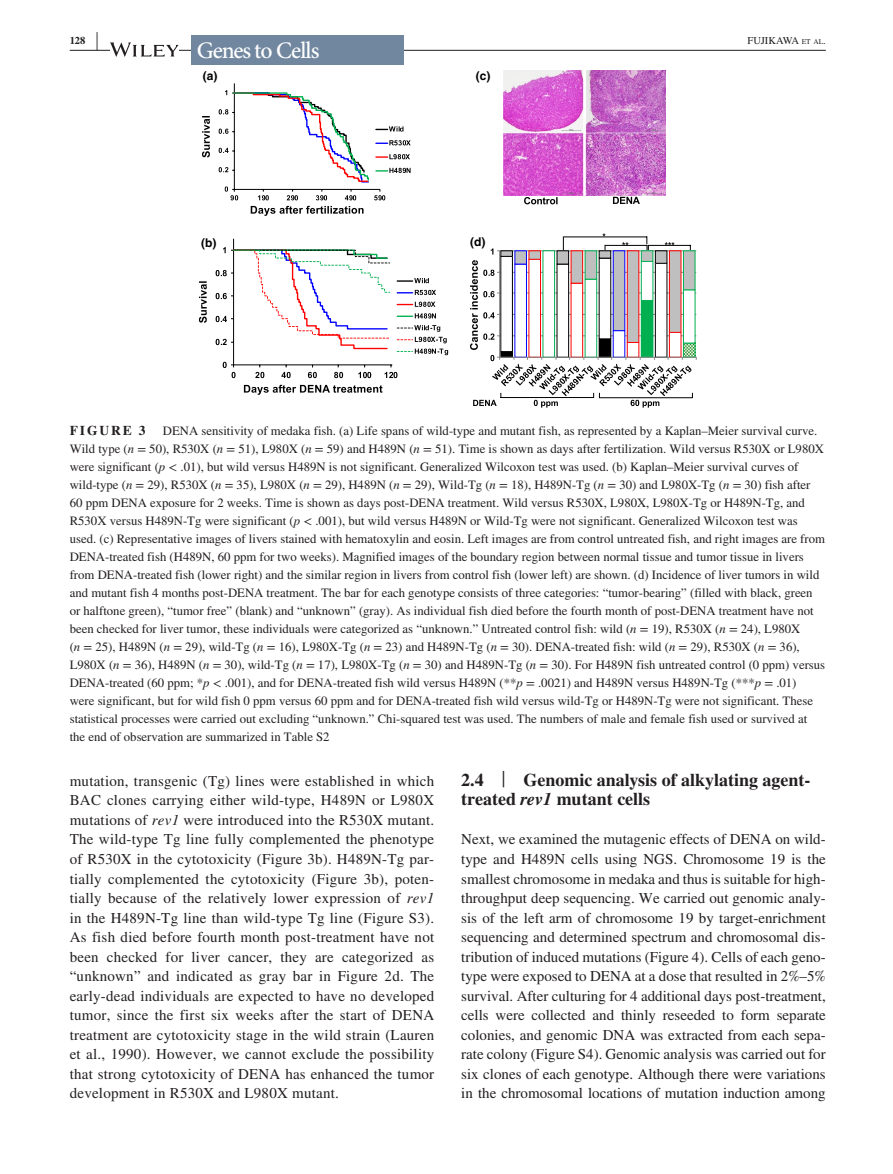
<style>
.page{position:relative;width:893px;height:1174px;background:#fff}
.page>*{position:absolute;margin:0;border:0;box-sizing:border-box;transform-origin:0 0}
.t1{font:700 25.95px "STIX";color:#231f20;scale:.36 1}
.t2{font:500 23.7px "Minion Pro";letter-spacing:-.045em;color:#fff}
.t3{font:700 18px/19.5px "STIX";color:#231f20}
.t4{font:15px/19.5px "STIX";letter-spacing:.01em;color:#231f20;text-align:justify}
.t5{font:700 13.5px "STIX";letter-spacing:.14em;color:#231f20}
.t6{font:12.75px/18px "STIX";color:#231f20}
.t7{font:700 12px "Helvetica";color:#000}
.t8{font:10.5px "STIX";color:#231f20}
.t9{font:700 10.5px "STIX";color:#231f20}
.s1{font-size:7.35px}
.s2{font-style:italic}
.s3{font-weight:400;font-size:23.7px}
</style>
<div class="page">
<hr style="left:70px;top:50px;width:756px;height:1px;background:#231f20">
<svg style="left:110px;top:42px;width:69px;height:15px"></svg>
<div style="left:191px;top:35px;width:213px;height:30px;background:#7187a0"></div>
<svg style="left:524px;top:197px;width:34px;height:7px"></svg>
<svg style="left:613px;top:197px;width:27px;height:7px"></svg>
<hr style="left:234px;top:83px;width:1px;height:106px;background:#000">
<svg style="left:202px;top:116px;width:8px;height:41px"></svg>
<svg style="left:251px;top:206px;width:113px;height:10px"></svg>
<svg style="left:219px;top:90px;width:192px;height:110px"></svg>
<hr style="left:233px;top:239px;width:1px;height:126px;background:#000">
<hr style="left:234px;top:364px;width:158px;height:1px;background:#000">
<svg style="left:216px;top:247px;width:174px;height:103px"></svg>
<svg style="left:223px;top:362px;width:13px;height:16px"></svg>
<svg style="left:255px;top:365px;width:9px;height:13px"></svg>
<svg style="left:281px;top:365px;width:10px;height:13px"></svg>
<svg style="left:308px;top:365px;width:9px;height:13px"></svg>
<svg style="left:334px;top:365px;width:9px;height:13px"></svg>
<svg style="left:358px;top:365px;width:13px;height:13px"></svg>
<svg style="left:385px;top:365px;width:12px;height:13px"></svg>
<svg style="left:199px;top:281px;width:8px;height:42px"></svg>
<svg style="left:244px;top:385px;width:139px;height:10px"></svg>
<svg style="left:397px;top:278px;width:32px;height:5px"></svg>
<svg style="left:397px;top:290px;width:39px;height:5px"></svg>
<svg style="left:397px;top:302px;width:38px;height:5px"></svg>
<svg style="left:397px;top:313px;width:39px;height:5px"></svg>
<svg style="left:397px;top:325px;width:51px;height:30px"></svg>
<hr style="left:500px;top:250px;width:196px;height:1px;background:#898989">
<svg style="left:500px;top:256px;width:13px;height:96px"></svg>
<div style="left:542px;top:250px;width:13px;height:107px;border:1px solid #00b050"></div>
<svg style="left:599px;top:258px;width:12px;height:2px"></svg>
<div style="left:501px;top:251px;width:11px;height:5px;background:#bfbfbf"></div>
<div style="left:500px;top:250px;width:13px;height:7px;border:1px solid #000"></div>
<div style="left:515px;top:251px;width:11px;height:13px;background:#bfbfbf"></div>
<div style="left:514px;top:250px;width:13px;height:14px;border:1px solid #00f"></div>
<div style="left:529px;top:251px;width:11px;height:8px;background:#bfbfbf"></div>
<div style="left:528px;top:250px;width:13px;height:10px;border:1px solid #f00"></div>
<div style="left:557px;top:251px;width:12px;height:13px;background:#bfbfbf"></div>
<div style="left:557px;top:250px;width:12px;height:14px;border:1px solid #000"></div>
<div style="left:571px;top:251px;width:12px;height:32px;background:#bfbfbf"></div>
<div style="left:571px;top:250px;width:12px;height:34px;border:1px solid #f00"></div>
<div style="left:585px;top:251px;width:12px;height:28px;background:#bfbfbf"></div>
<div style="left:585px;top:250px;width:12px;height:30px;border:1px solid #00b050"></div>
<div style="left:599px;top:251px;width:12px;height:7px;background:#bfbfbf"></div>
<div style="left:599px;top:250px;width:12px;height:8px;border:1px solid #000"></div>
<div style="left:613px;top:251px;width:12px;height:79px;background:#bfbfbf"></div>
<div style="left:613px;top:250px;width:12px;height:81px;border:1px solid #00f"></div>
<div style="left:627px;top:251px;width:12px;height:91px;background:#bfbfbf"></div>
<div style="left:627px;top:250px;width:12px;height:93px;border:1px solid #f00"></div>
<div style="left:641px;top:251px;width:12px;height:10px;background:#bfbfbf"></div>
<div style="left:641px;top:250px;width:12px;height:12px;border:1px solid #00b050"></div>
<div style="left:655px;top:251px;width:12px;height:12px;background:#bfbfbf"></div>
<div style="left:655px;top:250px;width:12px;height:14px;border:1px solid #000"></div>
<div style="left:669px;top:251px;width:12px;height:81px;background:#bfbfbf"></div>
<div style="left:669px;top:250px;width:12px;height:83px;border:1px solid #f00"></div>
<div style="left:683px;top:251px;width:12px;height:39px;background:#bfbfbf"></div>
<div style="left:683px;top:250px;width:12px;height:40px;border:1px solid #00b050"></div>
<hr style="left:499px;top:251px;width:1px;height:106px;background:#898989">
<svg style="left:491px;top:248px;width:9px;height:6px"></svg>
<svg style="left:470px;top:260px;width:227px;height:147px"></svg>
<svg style="left:622px;top:242px;width:6px;height:3px"></svg>
<svg style="left:665px;top:242px;width:9px;height:3px"></svg>
<hr style="left:564px;top:236px;width:83px;height:1px;background:#000">
<svg style="left:563px;top:236px;width:1px;height:14px"></svg>
<hr style="left:605px;top:245px;width:42px;height:1px;background:#000">
<hr style="left:649px;top:245px;width:41px;height:1px;background:#000">
<svg style="left:646px;top:236px;width:3px;height:14px"></svg>
<img style="left:503px;top:71px;width:162px;height:124px">
<p class="t9" style="left:70px;top:34px;width:17px">128</p>
<h1 class="t1" style="left:96px;top:26px;width:7px">|</h1>
<h2 class="t2" style="left:197px;top:34px;width:124px">Genes to Cells</h2>
<p class="t7" style="left:203px;top:69px;width:16px">(a)</p>
<p class="t7" style="left:476px;top:69px;width:16px">(c)</p>
<p class="t7" style="left:201px;top:235px;width:17px">(b)</p>
<p class="t7" style="left:470px;top:234px;width:17px">(d)</p>
<p class="t8" style="left:748px;top:33px;width:80px">FUJIKAWA <span class="s1">et al</span>.</p>
<p class="t5" style="left:70px;top:422px;width:77px">FIGURE 3</p>
<p class="t6" style="left:70px;top:422px;width:757px;text-indent:93px">DENA sensitivity of medaka fish. (a) Life spans of wild-type and mutant fish, as represented by a Kaplan–Meier survival curve.<br>Wild type (<span class="s2">n</span> = 50), R530X (<span class="s2">n</span> = 51), L980X (<span class="s2">n</span> = 59) and H489N (<span class="s2">n</span> = 51). Time is shown as days after fertilization. Wild versus R530X or L980X were significant (<span class="s2">p</span> &lt; .01), but wild versus H489N is not significant. Generalized Wilcoxon test was used. (b) Kaplan–Meier survival curves of wild-type (<span class="s2">n</span> = 29), R530X (<span class="s2">n</span> = 35), L980X (<span class="s2">n</span> = 29), H489N (<span class="s2">n</span> = 29), Wild-Tg (<span class="s2">n</span> = 18), H489N-Tg (<span class="s2">n</span> = 30) and L980X-Tg (<span class="s2">n</span> = 30) fish after 60 ppm DENA exposure for 2 weeks. Time is shown as days post-DENA treatment. Wild versus R530X, L980X, L980X-Tg or H489N-Tg, and R530X versus H489N-Tg were significant (<span class="s2">p</span> &lt; .001), but wild versus H489N or Wild-Tg were not significant. Generalized Wilcoxon test was used. (c) Representative images of livers stained with hematoxylin and eosin. Left images are from control untreated fish, and right images are from DENA-treated fish (H489N, 60 ppm for two weeks). Magnified images of the boundary region between normal tissue and tumor tissue in livers from DENA-treated fish (lower right) and the similar region in livers from control fish (lower left) are shown. (d) Incidence of liver tumors in wild and mutant fish 4 months post-DENA treatment. The bar for each genotype consists of three categories: “tumor-bearing” (filled with black, green or halftone green), “tumor free” (blank) and “unknown” (gray). As individual fish died before the fourth month of post-DENA treatment have not been checked for liver tumor, these individuals were categorized as “unknown.” Untreated control fish: wild (<span class="s2">n</span> = 19), R530X (<span class="s2">n</span> = 24), L980X<br>(<span class="s2">n</span> = 25), H489N (<span class="s2">n</span> = 29), wild-Tg (<span class="s2">n</span> = 16), L980X-Tg (<span class="s2">n</span> = 23) and H489N-Tg (<span class="s2">n</span> = 30). DENA-treated fish: wild (<span class="s2">n</span> = 29), R530X (<span class="s2">n</span> = 36), L980X (<span class="s2">n</span> = 36), H489N (<span class="s2">n</span> = 30), wild-Tg (<span class="s2">n</span> = 17), L980X-Tg (<span class="s2">n</span> = 30) and H489N-Tg (<span class="s2">n</span> = 30). For H489N fish untreated control (0 ppm) versus DENA-treated (60 ppm; *<span class="s2">p</span> &lt; .001), and for DENA-treated fish wild versus H489N (**<span class="s2">p</span> = .0021) and H489N versus H489N-Tg (***<span class="s2">p</span> = .01)<br>were significant, but for wild fish 0 ppm versus 60 ppm and for DENA-treated fish wild versus wild-Tg or H489N-Tg were not significant. These statistical processes were carried out excluding “unknown.” Chi-squared test was used. The numbers of male and female fish used or survived at the end of observation are summarized in Table S2</p>
<p class="t4" style="left:70px;top:772px;width:366px">mutation, transgenic (Tg) lines were established in which BAC clones carrying either wild-type, H489N or L980X mutations of <span class="s2">rev1</span> were introduced into the R530X mutant.<br>The wild-type Tg line fully complemented the phenotype of R530X in the cytotoxicity (Figure 3b). H489N-Tg par&shy;tially complemented the cytotoxicity (Figure 3b), poten&shy;tially because of the relatively lower expression of <span class="s2">rev1 </span>in the H489N-Tg line than wild-type Tg line (Figure S3).<br>As fish died before fourth month post-treatment have not been checked for liver cancer, they are categorized as “unknown” and indicated as gray bar in Figure 2d. The early-dead individuals are expected to have no developed tumor, since the first six weeks after the start of DENA treatment are cytotoxicity stage in the wild strain (Lauren et al., 1990). However, we cannot exclude the possibility that strong cytotoxicity of DENA has enhanced the tumor development in R530X and L980X mutant.</p>
<h3 class="t3" style="left:461px;top:770px;width:351px">2.4 <span class="s3">|</span> Genomic analysis of alkylating agent&shy;treated <span class="s2">rev1</span> mutant cells</h3>
<p class="t4" style="left:461px;top:830px;width:366px">Next, we examined the mutagenic effects of DENA on wild&shy;type and H489N cells using NGS. Chromosome 19 is the smallest chromosome in medaka and thus is suitable for high&shy;throughput deep sequencing. We carried out genomic analy&shy;sis of the left arm of chromosome 19 by target-enrichment sequencing and determined spectrum and chromosomal dis&shy;tribution of induced mutations (Figure 4). Cells of each geno&shy;type were exposed to DENA at a dose that resulted in 2%–5% survival. After culturing for 4 additional days post-treatment, cells were collected and thinly reseeded to form separate colonies, and genomic DNA was extracted from each sepa&shy;rate colony (Figure S4). Genomic analysis was carried out for six clones of each genotype. Although there were variations in the chromosomal locations of mutation induction among</p>
</div>
